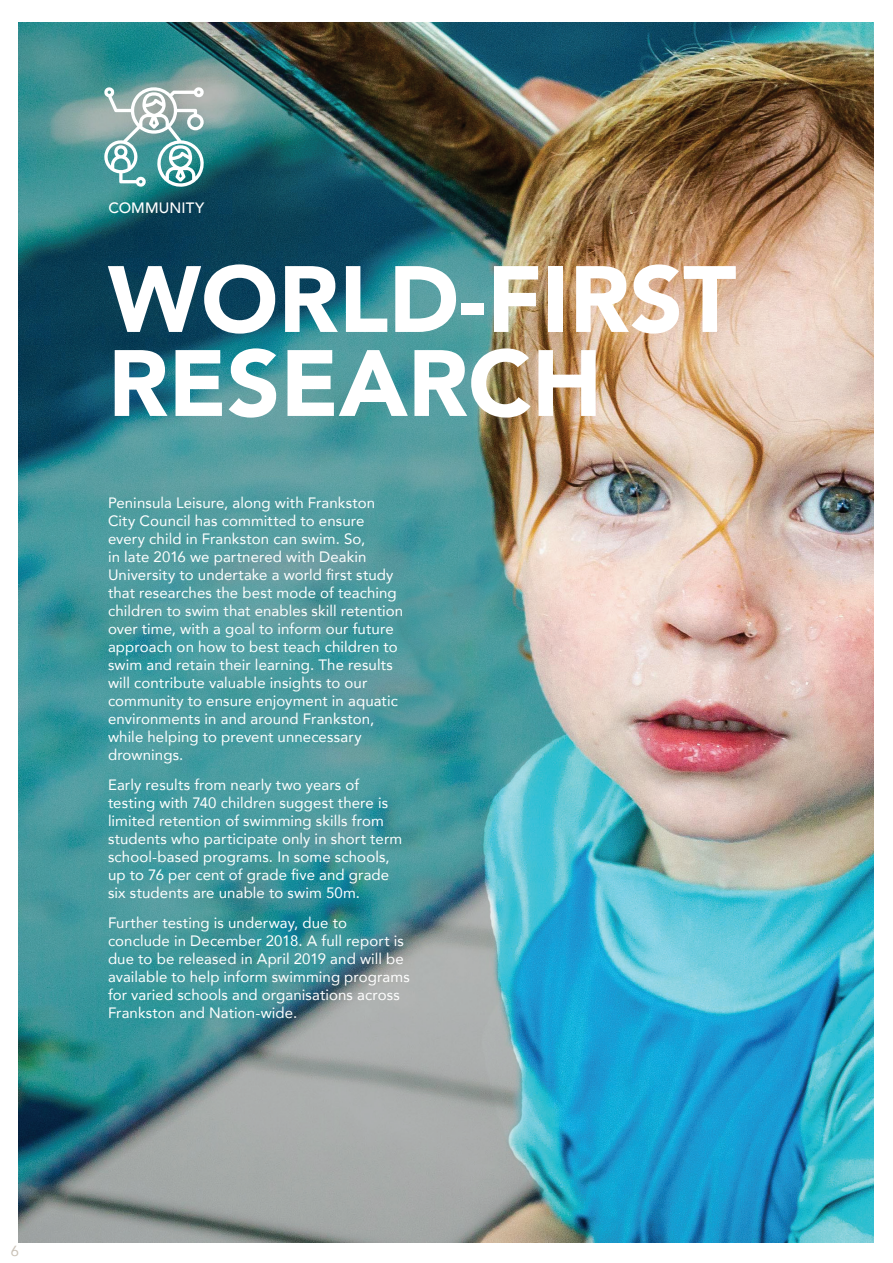
<style>
.page{position:relative;width:893px;height:1263px;background:#fff}
.page>*{position:absolute;margin:0;border:0;box-sizing:border-box;transform-origin:0 0}
.t1{font:900 93px/84px "Avenir";color:#fff}
.t2{font:15px/18px "Avenir";letter-spacing:.005em;color:#fff}
.t3{font:500 15px "Avenir";letter-spacing:.01em;color:#fff}
.t4{font:14.7px "Avenir";color:#cac2b7}
</style>
<div class="page">
<img style="left:18px;top:23px;width:855px;height:1219px">
<svg style="left:103px;top:85px;width:102px;height:103px"></svg>
<p class="t3" style="left:108px;top:195px;width:98px">COMMUNITY</p>
<h1 class="t1" style="left:108px;top:255px;width:630px">WORLD-FIRST<br>RESEARCH</h1>
<p class="t2" style="left:108px;top:493px;width:297px">Peninsula Leisure, along with Frankston City Council has committed to ensure every child in Frankston can swim. So,<br>in late 2016 we partnered with Deakin University to undertake a world first study that researches the best mode of teaching children to swim that enables skill retention over time, with a goal to inform our future approach on how to best teach children to swim and retain their learning. The results will contribute valuable insights to our community to ensure enjoyment in aquatic environments in and around Frankston, while helping to prevent unnecessary drownings.</p>
<p class="t2" style="left:108px;top:775px;width:296px">Early results from nearly two years of testing with 740 children suggest there is limited retention of swimming skills from students who participate only in short term school-based programs. In some schools, up to 76 per cent of grade five and grade six students are unable to swim 50m.</p>
<p class="t2" style="left:108px;top:913px;width:303px">Further testing is underway, due to conclude in December 2018. A full report is due to be released in April 2019 and will be available to help inform swimming programs for varied schools and organisations across Frankston and Nation-wide.</p>
<p class="t4" style="left:11px;top:1239px;width:10px">6</p>
</div>
